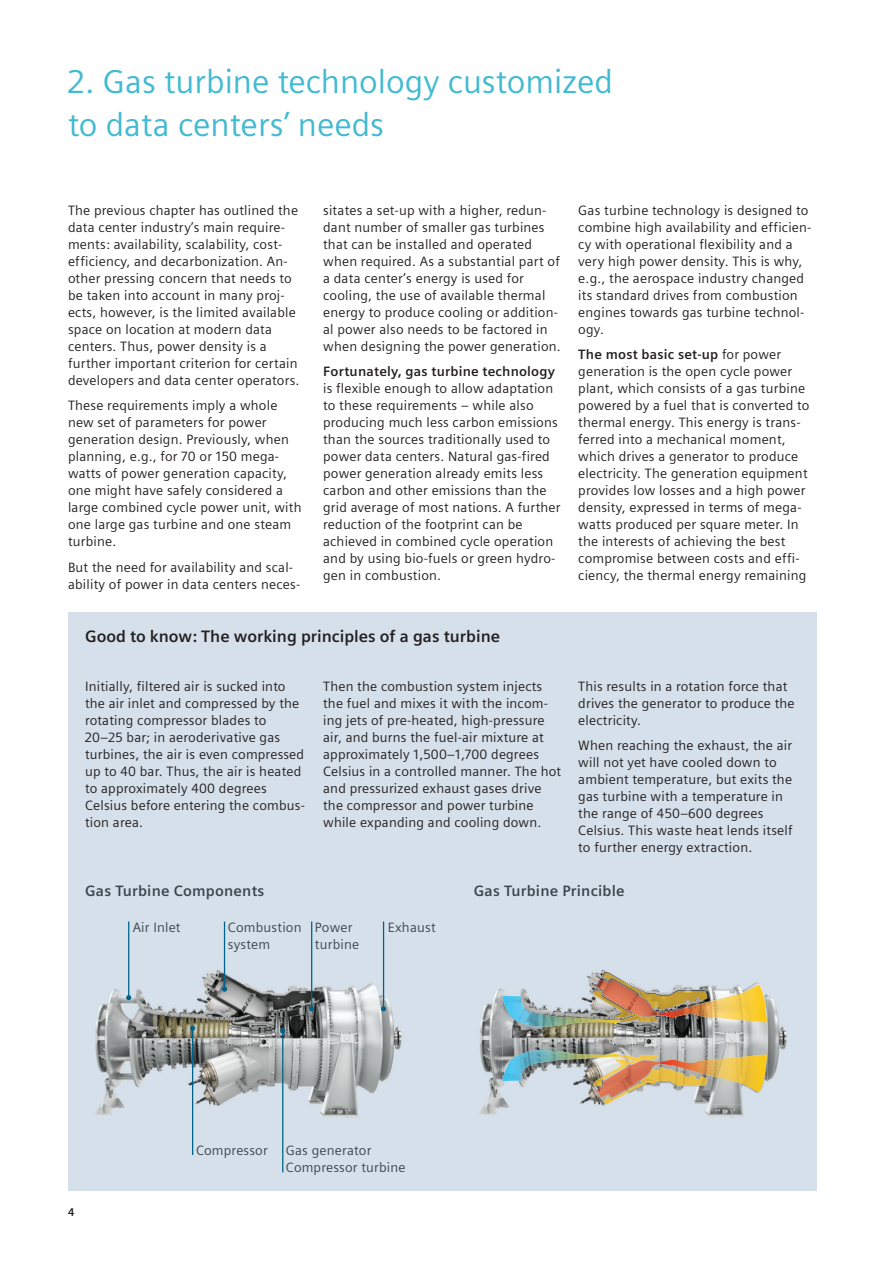
<style>
.page{position:relative;width:893px;height:1263px;background:#fff}
.page>*{position:absolute;margin:0;border:0;box-sizing:border-box;transform-origin:0 0}
.t1{font:33px/42.9px "Siemens Sans";color:#41bad2}
.t2{font:700 16.5px "Siemens Sans";color:#231f20}
.t3{font:700 15px "Siemens Sans";letter-spacing:.015em;color:#3b464d}
.t4{font:13.5px/17px "Siemens Sans";letter-spacing:.015em;color:#231f20}
.t5{font:13.5px/17px "Siemens Sans";letter-spacing:.015em;color:#3b464d}
.t6{font:700 13.5px "Siemens Sans";letter-spacing:.015em;color:#231f20}
.t7{font:700 11.25px "Siemens Sans";color:#231f20}
.s1{font-weight:700}
</style>
<div class="page">
<div style="left:68px;top:612px;width:748px;height:579px;background:#d5e0ea"></div>
<img style="left:95px;top:925px;width:307px;height:228px">
<img style="left:479px;top:970px;width:308px;height:148px">
<img style="left:502px;top:972px;width:265px;height:132px">
<img style="left:502px;top:996px;width:118px;height:31px">
<img style="left:593px;top:990px;width:64px;height:32px">
<img style="left:603px;top:973px;width:104px;height:11px">
<img style="left:597px;top:979px;width:64px;height:37px">
<img style="left:661px;top:984px;width:106px;height:38px">
<img style="left:502px;top:1050px;width:118px;height:31px">
<img style="left:593px;top:1055px;width:64px;height:32px">
<img style="left:603px;top:1092px;width:104px;height:12px">
<img style="left:597px;top:1060px;width:64px;height:37px">
<img style="left:661px;top:1054px;width:106px;height:38px">
<hr style="left:128px;top:921px;width:1px;height:77px;background:#006288">
<svg style="left:126px;top:995px;width:5px;height:5px"></svg>
<hr style="left:224px;top:921px;width:1px;height:68px;background:#006288">
<svg style="left:222px;top:986px;width:5px;height:6px"></svg>
<hr style="left:192px;top:1028px;width:1px;height:127px;background:#006288">
<svg style="left:190px;top:1026px;width:5px;height:5px"></svg>
<hr style="left:282px;top:1031px;width:1px;height:141px;background:#006288">
<svg style="left:280px;top:1028px;width:5px;height:5px"></svg>
<hr style="left:311px;top:921px;width:1px;height:88px;background:#006288">
<svg style="left:309px;top:1006px;width:5px;height:5px"></svg>
<hr style="left:383px;top:921px;width:1px;height:88px;background:#006288">
<svg style="left:381px;top:1006px;width:5px;height:5px"></svg>
<h1 class="t1" style="left:68px;top:61px;width:546px">2. Gas turbine technology customized to data centers’ needs</h1>
<p class="t4" style="left:68px;top:202px;width:233px">The previous chapter has outlined the data center industry’s main require&shy;ments: availability, s calability, cost&shy;efficiency, and decarbonization. An&shy;other pressing concern that needs to be taken into account in many proj&shy;ects, however, is the limited available space on location at modern data centers. Thus, power density is a further important criterion for certain developers and data center operators.</p>
<p class="t4" style="left:68px;top:397px;width:235px">These requirements imply a whole new set of parameters for power generation design. Previously, when planning, e.g., for 70 or 150 mega&shy;watts of power generation capacity, one might have safely considered a large combined cycle power unit, with one large gas turbine and one steam turbine.</p>
<p class="t4" style="left:68px;top:559px;width:234px">But the need for availability and scal&shy;ability of power in data centers neces-</p>
<p class="t4" style="left:323px;top:201px;width:239px">sitates a set-up with a higher, redun&shy;dant number of smaller gas turbines that can be installed and operated when required. As a substantial part of a data center’s energy is used for cooling, the use of available thermal energy to produce cooling or addition&shy;al power also needs to be factored in when designing the power generation.</p>
<p class="t6" style="left:323px;top:364px;width:233px">Fortunately, gas turbine technology</p>
<p class="t4" style="left:323px;top:380px;width:239px">is flexible enough to allow adaptation to these requirements – while also producing much less carbon emissions than the sources traditionally used to power data centers. Natural gas-fired power generation already emits less carbon and other emissions than the grid average of most nations. A further reduction of the footprint can be achieved in combined cycle operation and by using bio-fuels or green hydro&shy;gen in combustion.</p>
<p class="t2" style="left:85px;top:627px;width:417px">Good to know: The working principles of a gas turbine</p>
<p class="t4" style="left:85px;top:678px;width:221px">Initially, filtered air is sucked into the air inlet and compressed by the rotating compressor blades to<br>20–25 bar; in aeroderivative gas turbines, the air is even compressed up to 40 bar. Thus, the air is heated to approximately 400 degrees<br>Celsius before entering the combus&shy;tion area.</p>
<p class="t4" style="left:323px;top:678px;width:239px">Then the combustion system injects the fuel and mixes it with the incom&shy;ing jets of pre-heated, high-pressure air, and burns the fuel-air mixture at approximately 1,500–1,700 degrees Celsius in a controlled manner. The hot and pressurized exhaust gases drive the compressor and power turbine while expanding and cooling down.</p>
<p class="t4" style="left:578px;top:202px;width:235px">Gas turbine technology is designed to combine high availability and efficien&shy;cy with operational flexibility and a very high power density. This is why, e.g., the aerospace industry changed its standard drives from combustion engines towards gas turbine technol&shy;ogy.</p>
<p class="t4" style="left:578px;top:346px;width:233px"><span class="s1">The most basic set-up</span> for power generation is the open cycle power plant, which consists of a gas turbine powered by a fuel that is converted to thermal energy. This energy is trans&shy;ferred into a mechanical moment, which drives a generator to produce electricity. The generation equipment provides low losses and a high power density, expressed in terms of mega&shy;watts produced per square meter. In the interests of achieving the best compromise between costs and effi&shy;ciency, the thermal energy remaining</p>
<p class="t4" style="left:578px;top:678px;width:218px">This results in a rotation force that drives the generator to produce the electricity.</p>
<p class="t4" style="left:578px;top:737px;width:216px">When reaching the exhaust, the air will not yet have cooled down to ambient temperature, but exits the gas turbine with a temperature in the range of 450–600 degrees<br>Celsius. This waste heat lends itself to further energy extraction.</p>
<p class="t3" style="left:85px;top:882px;width:181px">Gas Turbine Components</p>
<p class="t3" style="left:474px;top:882px;width:152px">Gas Turbine Princible</p>
<p class="t5" style="left:133px;top:919px;width:49px">Air Inlet</p>
<p class="t5" style="left:228px;top:919px;width:75px">Combustion system</p>
<p class="t5" style="left:315px;top:919px;width:46px">Power turbine</p>
<p class="t5" style="left:388px;top:919px;width:49px">Exhaust</p>
<p class="t7" style="left:68px;top:1206px;width:8px">4</p>
<p class="t5" style="left:196px;top:1142px;width:73px">Compressor</p>
<p class="t5" style="left:286px;top:1142px;width:121px">Gas generator<br>Compressor turbine</p>
</div>
